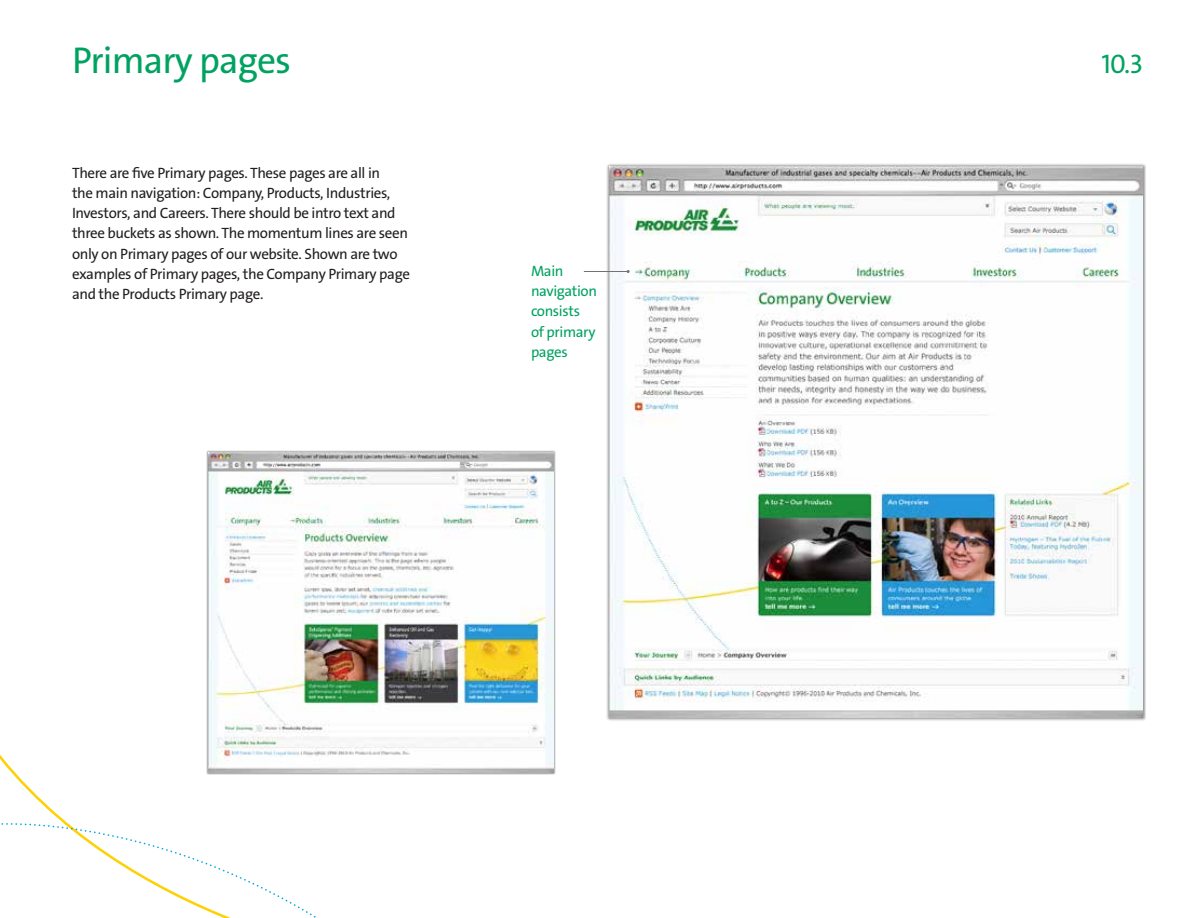
<style>
.page{position:relative;width:1188px;height:918px;background:#fff}
.page>*{position:absolute;margin:0;border:0;box-sizing:border-box;transform-origin:0 0}
.t1{font:37.5px "The Sans LF";letter-spacing:-.025em;color:#00a261}
.t2{font:27px "The Sans LF";color:#00a261}
.t3{font:15px/20.2px "The Sans LF";letter-spacing:-.025em;color:#231f20}
.t4{font:15px/20.2px "The Sans LF";letter-spacing:-.025em;color:#00a261}
</style>
<div class="page">
<svg style="left:1px;top:807px;width:315px;height:111px"></svg>
<div style="left:606px;top:163px;width:540px;height:558px;background:#231f20;opacity:.5"></div>
<img style="left:609px;top:166px;width:534px;height:552px">
<hr style="left:584px;top:271px;width:44px;height:1px;background:#717074">
<div style="left:206px;top:450px;width:350px;height:325px;background:#231f20;opacity:.5"></div>
<img style="left:208px;top:452px;width:345px;height:321px">
<h1 class="t1" style="left:72px;top:36px;width:221px">Primary pages</h1>
<h2 class="t2" style="left:1101px;top:46px;width:43px">10.3</h2>
<p class="t3" style="left:72px;top:163px;width:340px">There are five Primary pages. These pages are all in<br>the main navigation: Company, Products, Industries, Investors, and Careers. There should be intro text and three buckets as shown. The momentum lines are seen only on Primary pages of our website. Shown are two examples of Primary pages, the Company Primary page and the Products Primary page.</p>
<p class="t4" style="left:531px;top:261px;width:68px">Main navigation consists<br>of primary pages</p>
</div>
